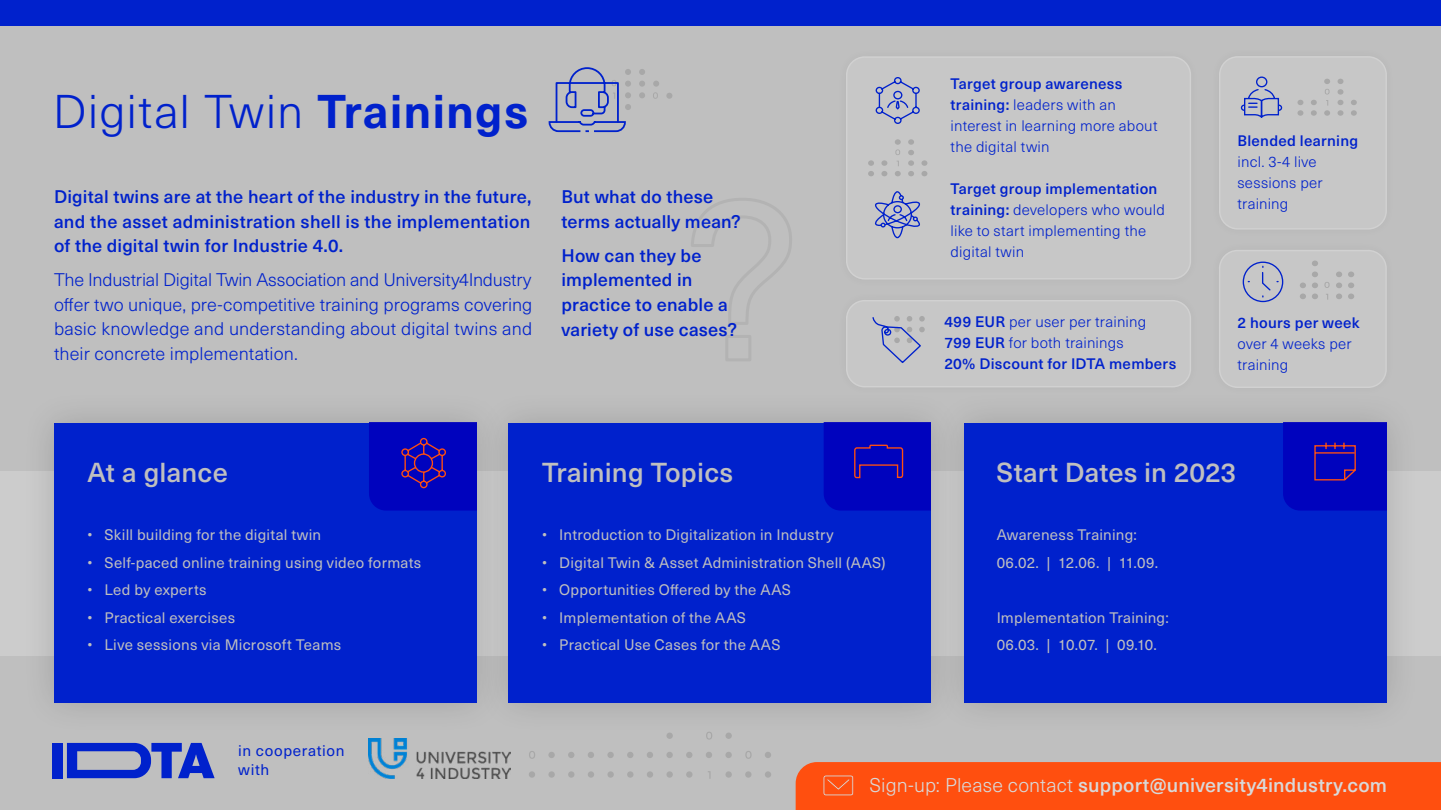
<style>
.page{position:relative;width:1441px;height:810px;background:#fff}
.page>*{position:absolute;margin:0;border:0;box-sizing:border-box;transform-origin:0 0}
.t1{font:300 46.5px "Neue Haas Unica Pro";letter-spacing:.025em;color:#0021cc}
.t2{font:500 27px "Neue Haas Unica Pro";letter-spacing:.005em;color:#bfbfbf}
.t3{font:500 19.5px "Neue Haas Unica Pro";letter-spacing:.01em;color:#d9d9d9}
.t4{font:500 18px/24.6px "Neue Haas Unica Pro";letter-spacing:.01em;color:#0021cc}
.t5{font:300 18px/24.6px "Neue Haas Unica Pro";letter-spacing:.005em;color:#0021cc;text-align:justify}
.t6{font:15.3px/18.3px "Neue Haas Unica Pro";letter-spacing:.04em;color:#0021cc}
.t7{font:15px/27.6px "Neue Haas Unica Pro";letter-spacing:.015em;color:#bfbfbf}
.t8{font:300 15px/21px "Neue Haas Unica Pro";letter-spacing:.015em;color:#0021cc}
.t9{font:500 15px/21px "Neue Haas Unica Pro";letter-spacing:.02em;color:#0021cc}
.s1{font-weight:700}
.s2{font-weight:500}
.s3{font-weight:300}
</style>
<div class="page">
<div style="left:0;top:0;width:1440px;height:810px;background:#bfbfbf"></div>
<div style="left:1219px;top:251px;width:166px;height:136px;background:#c7c7c7;border-radius:18px"></div>
<div style="left:1218px;top:250px;width:168px;height:138px;border:2px solid #d1d1d1;border-radius:18px"></div>
<div style="left:1219px;top:57px;width:166px;height:172px;background:#c7c7c7;border-radius:18px"></div>
<div style="left:1218px;top:56px;width:168px;height:174px;border:2px solid #d1d1d1;border-radius:18px"></div>
<div style="left:846px;top:57px;width:344px;height:222px;background:#c7c7c7;border-radius:18px"></div>
<div style="left:845px;top:56px;width:345px;height:224px;border:2px solid #d1d1d1;border-radius:18px"></div>
<div style="left:0;top:471px;width:1440px;height:185px;background:#ccc"></div>
<div style="left:21px;top:390px;width:488px;height:346px;background:#000;opacity:.15"></div>
<div style="left:54px;top:423px;width:422px;height:280px;background:#0021cc"></div>
<div style="left:475px;top:390px;width:489px;height:346px;background:#bcbcbc"></div>
<div style="left:508px;top:423px;width:422px;height:280px;background:#0021cc"></div>
<div style="left:931px;top:390px;width:488px;height:346px;background:#000;opacity:.15"></div>
<div style="left:964px;top:423px;width:422px;height:280px;background:#0021cc"></div>
<div style="left:52px;top:743px;width:11px;height:35px;background:#0021cc"></div>
<svg style="left:67px;top:743px;width:147px;height:35px"></svg>
<img style="left:368px;top:739px;width:143px;height:39px">
<div style="left:824px;top:423px;width:106px;height:88px;background:#0003be"></div>
<svg style="left:691px;top:198px;width:101px;height:163px"></svg>
<svg style="left:666px;top:93px;width:6px;height:6px"></svg>
<svg style="left:639px;top:69px;width:6px;height:6px"></svg>
<svg style="left:639px;top:81px;width:6px;height:17px"></svg>
<svg style="left:653px;top:81px;width:6px;height:18px"></svg>
<svg style="left:548px;top:67px;width:83px;height:66px"></svg>
<div style="left:1283px;top:423px;width:103px;height:88px;background:#0003be"></div>
<svg style="left:369px;top:423px;width:107px;height:88px;background:#0b06b6"></svg>
<div style="left:0;top:0;width:1440px;height:25px;background:#0021cc"></div>
<svg style="left:1348px;top:272px;width:5px;height:5px"></svg>
<svg style="left:1348px;top:283px;width:5px;height:5px"></svg>
<svg style="left:1348px;top:294px;width:5px;height:5px"></svg>
<svg style="left:1336px;top:272px;width:5px;height:5px"></svg>
<svg style="left:1336px;top:283px;width:5px;height:5px"></svg>
<svg style="left:1336px;top:294px;width:5px;height:5px"></svg>
<svg style="left:1312px;top:261px;width:5px;height:5px"></svg>
<svg style="left:1312px;top:272px;width:5px;height:5px"></svg>
<svg style="left:1312px;top:283px;width:5px;height:5px"></svg>
<svg style="left:1312px;top:294px;width:5px;height:5px"></svg>
<svg style="left:1300px;top:283px;width:5px;height:5px"></svg>
<svg style="left:1300px;top:294px;width:5px;height:5px"></svg>
<svg style="left:1324px;top:282px;width:5px;height:6px"></svg>
<svg style="left:868px;top:160px;width:5px;height:16px"></svg>
<svg style="left:881px;top:160px;width:6px;height:16px"></svg>
<svg style="left:908px;top:139px;width:5px;height:37px"></svg>
<svg style="left:921px;top:160px;width:6px;height:16px"></svg>
<svg style="left:895px;top:139px;width:5px;height:16px"></svg>
<svg style="left:895px;top:161px;width:5px;height:15px"></svg>
<svg style="left:1297px;top:100px;width:6px;height:16px"></svg>
<svg style="left:1311px;top:100px;width:5px;height:16px"></svg>
<svg style="left:1337px;top:79px;width:6px;height:37px"></svg>
<svg style="left:1351px;top:100px;width:5px;height:16px"></svg>
<svg style="left:1324px;top:79px;width:5px;height:37px"></svg>
<svg style="left:1240px;top:76px;width:42px;height:42px"></svg>
<div style="left:846px;top:301px;width:344px;height:86px;background:#c7c7c7;border-radius:18px"></div>
<div style="left:845px;top:300px;width:345px;height:87px;border:2px solid #d1d1d1;border-radius:18px"></div>
<svg style="left:874px;top:191px;width:46px;height:48px"></svg>
<svg style="left:875px;top:77px;width:45px;height:47px"></svg>
<svg style="left:1242px;top:261px;width:41px;height:42px"></svg>
<svg style="left:872px;top:316px;width:52px;height:47px"></svg>
<div style="left:795px;top:762px;width:645px;height:48px;background:#ff4f0f"></div>
<div style="left:646px;top:771px;width:7px;height:7px;background:#a8a8a8;border-radius:50%"></div>
<div style="left:686px;top:771px;width:6px;height:7px;background:#a8a8a8;border-radius:50%"></div>
<div style="left:627px;top:771px;width:6px;height:7px;background:#a8a8a8;border-radius:50%"></div>
<div style="left:666px;top:771px;width:6px;height:7px;background:#a8a8a8;border-radius:50%"></div>
<svg style="left:667px;top:733px;width:5px;height:6px"></svg>
<div style="left:607px;top:771px;width:6px;height:7px;background:#a8a8a8;border-radius:50%"></div>
<div style="left:587px;top:771px;width:7px;height:7px;background:#a8a8a8;border-radius:50%"></div>
<div style="left:568px;top:771px;width:6px;height:7px;background:#a8a8a8;border-radius:50%"></div>
<div style="left:548px;top:771px;width:6px;height:7px;background:#a8a8a8;border-radius:50%"></div>
<div style="left:764px;top:771px;width:7px;height:7px;background:#a8a8a8;border-radius:50%"></div>
<div style="left:528px;top:771px;width:7px;height:7px;background:#a8a8a8;border-radius:50%"></div>
<div style="left:745px;top:771px;width:6px;height:7px;background:#a8a8a8;border-radius:50%"></div>
<div style="left:725px;top:771px;width:6px;height:7px;background:#a8a8a8;border-radius:50%"></div>
<svg style="left:726px;top:733px;width:5px;height:6px"></svg>
<svg style="left:706px;top:732px;width:6px;height:8px"></svg>
<div style="left:646px;top:752px;width:7px;height:6px;background:#a8a8a8;border-radius:50%"></div>
<svg style="left:686px;top:752px;width:6px;height:6px"></svg>
<svg style="left:627px;top:752px;width:6px;height:6px"></svg>
<svg style="left:666px;top:752px;width:6px;height:6px"></svg>
<svg style="left:607px;top:752px;width:6px;height:6px"></svg>
<div style="left:587px;top:752px;width:7px;height:6px;background:#a8a8a8;border-radius:50%"></div>
<svg style="left:568px;top:752px;width:6px;height:6px"></svg>
<svg style="left:548px;top:752px;width:6px;height:6px"></svg>
<div style="left:764px;top:752px;width:7px;height:6px;background:#a8a8a8;border-radius:50%"></div>
<svg style="left:725px;top:752px;width:6px;height:6px"></svg>
<div style="left:705px;top:752px;width:7px;height:6px;background:#a8a8a8;border-radius:50%"></div>
<svg style="left:529px;top:751px;width:6px;height:8px"></svg>
<svg style="left:745px;top:751px;width:6px;height:8px"></svg>
<h1 class="t1" style="left:53px;top:84px;width:477px">Digital Twin <span class="s1">Trainings</span></h1>
<p class="t4" style="left:54px;top:185px;width:479px;text-align:justify">Digital twins are at the heart of the industry in the future, and the asset administration shell is the implementation of the digital twin for Industrie 4.0.</p>
<p class="t5" style="left:54px;top:268px;width:480px">The Industrial Digital Twin Association and University4Industry offer two unique, pre-competitive training programs covering basic knowledge and understanding about digital twins and their concrete implementation.</p>
<p class="t4" style="left:561px;top:185px;width:181px">But what do these terms actually mean?</p>
<p class="t4" style="left:561px;top:243px;width:177px">How can they be implemented in practice to enable a variety of use cases?</p>
<p class="t8" style="left:950px;top:73px;width:208px"><span class="s2">Target group awareness training:</span> leaders with an interest in learning more about the digital twin</p>
<p class="t8" style="left:950px;top:178px;width:216px"><span class="s2">Target group implementation training:</span> developers who would like to start implementing the digital twin</p>
<p class="t9" style="left:944px;top:312px;width:233px">499 EUR <span class="s3">per user per training<br></span>799 EUR <span class="s3">for both trainings<br></span>20% Discount for IDTA members</p>
<p class="t9" style="left:1237px;top:131px;width:122px">Blended learning</p>
<p class="t8" style="left:1237px;top:152px;width:87px">incl. 3-4 live sessions per training</p>
<p class="t9" style="left:1237px;top:312px;width:124px">2 hours per week</p>
<p class="t8" style="left:1237px;top:333px;width:116px">over 4 weeks per training</p>
<h2 class="t2" style="left:88px;top:456px;width:142px">At a glance</h2>
<h2 class="t2" style="left:542px;top:456px;width:192px">Training Topics</h2>
<h2 class="t2" style="left:996px;top:456px;width:241px">Start Dates in 2023</h2>
<p class="t7" style="left:88px;top:521px;width:235px">• Skill building for the digital twin</p>
<p class="t7" style="left:88px;top:549px;width:335px">• Self-paced online training using video formats</p>
<p class="t7" style="left:88px;top:576px;width:120px">• Led by experts</p>
<p class="t7" style="left:88px;top:604px;width:149px">• Practical exercises</p>
<p class="t7" style="left:88px;top:632px;width:255px">• Live sessions via Microsoft Teams</p>
<p class="t6" style="left:238px;top:742px;width:108px">in cooperation with</p>
<p class="t7" style="left:542px;top:521px;width:292px">• Introduction to Digitalization in Industry</p>
<p class="t7" style="left:542px;top:549px;width:345px">• Digital Twin &amp; Asset Administration Shell (AAS)</p>
<p class="t7" style="left:542px;top:576px;width:250px">• Opportunities Offered by the AAS</p>
<p class="t7" style="left:542px;top:604px;width:205px">• Implementation of the AAS</p>
<p class="t7" style="left:542px;top:632px;width:240px">• Practical Use Cases for the AAS</p>
<p class="t7" style="left:996px;top:521px;width:163px">Awareness Training:<br>06.02. | 12.06. | 11.09.</p>
<p class="t7" style="left:996px;top:604px;width:174px">Implementation Training:<br>06.03. | 10.07. | 09.10.</p>
<h3 class="t3" style="left:869px;top:773px;width:519px"><span class="s3">Sign-up: Please contact</span> support@university4industry.com</h3>
</div>
